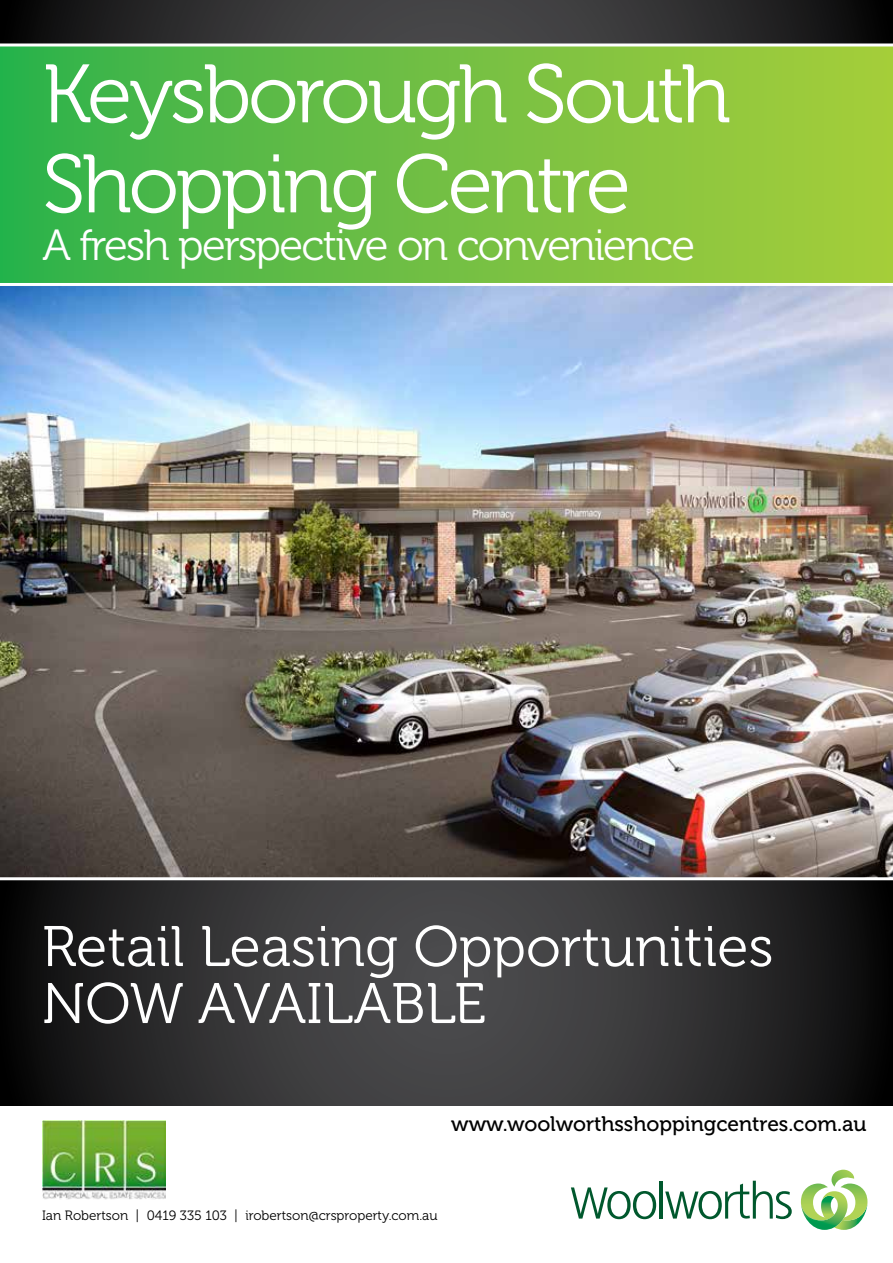
<style>
.page{position:relative;width:893px;height:1263px;background:#fff}
.page>*{position:absolute;margin:0;border:0;box-sizing:border-box;transform-origin:0 0}
.t1{font:82.5px/90px "Museo 300";letter-spacing:-.04em;color:#fff}
.t2{font:57px/57px "Museo 300";color:#fff}
.t3{font:43.5px "Museo 300";letter-spacing:-.04em;color:#fff}
.t4{font:21px "Museo 500";color:#000}
.t5{font:13.5px "Museo 300";color:#000}
</style>
<div class="page">
<svg style="left:0;top:880px;width:893px;height:226px;background:#302f31"></svg>
<svg style="left:0;top:0;width:893px;height:43px;background:#2e2d2f"></svg>
<img style="left:0;top:286px;width:893px;height:592px">
<svg style="left:0;top:43px;width:893px;height:240px;background:#70c045"></svg>
<hr style="left:660px;top:1181px;width:3px;height:37px;background:#00582d">
<svg style="left:571px;top:1187px;width:85px;height:32px"></svg>
<svg style="left:665px;top:1181px;width:127px;height:38px"></svg>
<svg style="left:801px;top:1170px;width:66px;height:60px"></svg>
<img style="left:42px;top:1120px;width:123px;height:80px">
<h1 class="t1" style="left:43px;top:51px;width:690px">Keysborough South<br>Shopping Centre</h1>
<h3 class="t3" style="left:43px;top:222px;width:654px">A fresh perspective on convenience</h3>
<h2 class="t2" style="left:42px;top:919px;width:733px">Retail Leasing Opportunities<br>NOW AVAILABLE</h2>
<h3 class="t4" style="left:451px;top:1112px;width:417px">www.woolworthsshoppingcentres.com.au</h3>
<p class="t5" style="left:42px;top:1208px;width:397px">Ian Robertson | 0419 335 103 | irobertson@crsproperty.com.au</p>
</div>
